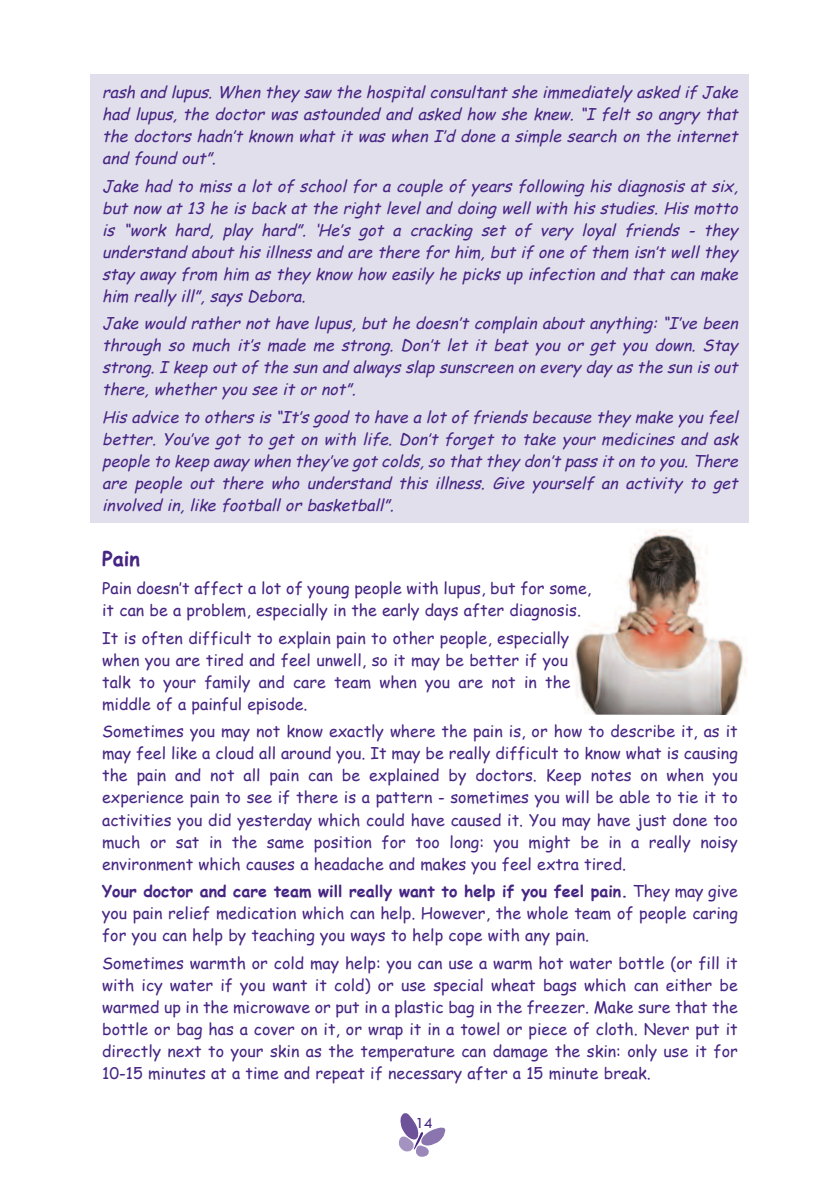
<style>
.page{position:relative;width:840px;height:1191px;background:#fff}
.page>*{position:absolute;margin:0;border:0;box-sizing:border-box;transform-origin:0 0}
.t1{font:700 20px "Comic Sans MS";color:#472683}
.t2{font:16px/22px "Comic Sans MS";color:#472683;text-align:justify}
.t3{font:italic 16px/22px "Comic Sans MS";color:#472683;text-align:justify}
.t4{font:16px "Tw Cen";color:#472683}
.s1{font-weight:700}
</style>
<div class="page">
<div style="left:90px;top:75px;width:658px;height:448px;background:#e2dfed"></div>
<svg style="left:398px;top:1113px;width:47px;height:43px"></svg>
<img style="left:572px;top:530px;width:174px;height:185px">
<p class="t3" style="left:102px;top:80px;width:640px">rash and lupus. When they saw the hospital consultant she immediately asked if Jake had lupus, the doctor was astounded and asked how she knew. “I felt so angry that the doctors hadn’t known what it was when I’d done a simple search on the internet and found out”.</p>
<p class="t3" style="left:102px;top:174px;width:640px;text-align:left">Jake had to miss a lot of school for a couple of years following his diagnosis at six, but now at 13 he is back at the right level and doing well with his studies. His motto is “work hard, play hard”. ‘He’s got a cracking set of very loyal friends - they understand about his illness and are there for him, but if one of them isn’t well they stay away from him as they know how easily he picks up infection and that can make him really ill”, says Debora.</p>
<p class="t3" style="left:102px;top:312px;width:640px;text-align:left">Jake would rather not have lupus, but he doesn’t complain about anything: “I’ve been through so much it’s made me strong. Don’t let it beat you or get you down. Stay strong. I keep out of the sun and always slap sunscreen on every day as the sun is out there, whether you see it or not”.</p>
<p class="t3" style="left:102px;top:405px;width:640px">His advice to others is “It’s good to have a lot of friends because they make you feel better. You’ve got to get on with life. Don’t forget to take your medicines and ask people to keep away when they ’ve got colds, so that they don’t pass it on to you. There are people out there who understand this illness. Give yourself an activity to get involved in, like football or basketball”.</p>
<p class="t1" style="left:102px;top:544px;width:39px">Pain</p>
<p class="t2" style="left:102px;top:576px;width:490px">Pain doesn’t affect a lot of young people with lupus, but for some, it can be a problem, especially in the early days after diagnosis.</p>
<p class="t2" style="left:102px;top:626px;width:470px;text-align:left">It is often difficult to explain pain to other people, especially when you are tired and feel unwell, so it may be better if you talk to your family and care team when you are not in the middle of a painful episode.</p>
<p class="t2" style="left:102px;top:720px;width:636px">Sometimes you may not know exactly where the pain is, or how to describe it, as it may feel like a cloud all around you. It may be really difficult to know what is causing the pain and not all pain can be explained by doctors. Keep notes on when you experience pain to see if there is a pattern - sometimes you will be able to tie it to activities you did yesterday which could have caused it. You may have just done too much or sat in the same position for too long: you might be in a really noisy environment which causes a headache and makes you feel extra tired.</p>
<p class="t2" style="left:102px;top:879px;width:636px"><span class="s1">Your doctor and care team will really want to help if you feel pain.</span> They may give you pain relief medication which can help. However, the whole team of people caring for you can help by teaching you ways to help cope with any pain.</p>
<p class="t2" style="left:102px;top:951px;width:636px">Sometimes warmth or cold may help: you can use a warm hot water bottle (or fill it with icy water if you want it cold) or use special wheat bags which can either be warmed up in the microwave or put in a plastic bag in the freezer. Make sure that the bottle or bag has a cover on it, or wrap it in a towel or piece of cloth. Never put it directly next to your skin as the temperature can damage the skin: only use it for 10-15 minutes at a time and repeat if necessary after a 15 minute break.</p>
<p class="t4" style="left:415px;top:1114px;width:19px">14</p>
</div>
